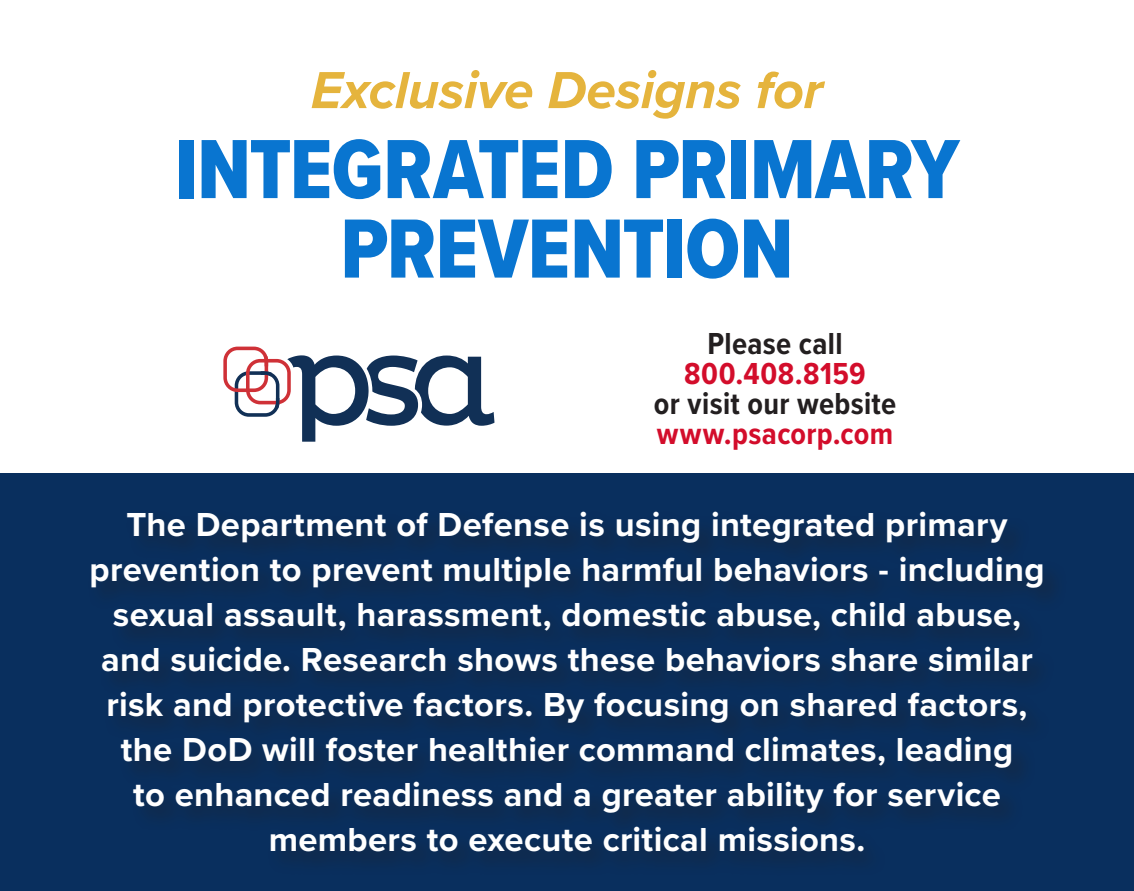
<style>
.page{position:relative;width:1134px;height:891px;background:#fff}
.page>*{position:absolute;margin:0;border:0;box-sizing:border-box;transform-origin:0 0}
.I_-_Headline{font:87px "Proxima Nova Cond Extrabld";letter-spacing:-.01em;color:#0975d0}
.I_-_Headline-2{font:italic 700 54px "Proxima Nova";letter-spacing:-.01em;color:#e5b43d}
.Callouts{font:700 34.5px/45px "Proxima Nova";letter-spacing:.01em;color:#fff;text-align:center}
.I_-_Headline-3{font:700 31.5px/30px "Proxima Nova Cond";letter-spacing:.01em;color:#231f20}
.I_-_Headline-4{font:700 31.5px/30px "Proxima Nova Cond";letter-spacing:.015em;color:#d30d2b;text-align:center}
.s1{color:#231f20}
.s2{color:#d30d2b}
</style>
<div class="page">
<svg style="left:223px;top:347px;width:272px;height:95px"></svg>
<div style="left:0;top:473px;width:1134px;height:418px;background:#092f5e"></div>
<div style="left:87px;top:509px;width:981px;height:368px;background:#0a2e5a"></div>
<p class="I_-_Headline-2" style="left:311px;top:50px;width:514px">Exclusive Designs for</p>
<p class="I_-_Headline" style="left:174px;top:105px;width:787px">INTEGRATED PRIMARY</p>
<p class="I_-_Headline" style="left:340px;top:185px;width:455px">PREVENTION</p>
<p class="I_-_Headline-4" style="left:684px;top:328px;width:183px"><span class="s1">Please call<br></span>800.408.8159</p>
<p class="I_-_Headline-3" style="left:654px;top:388px;width:244px">or visit our website <span class="s2">www.psacorp.com</span></p>
<p class="Callouts" style="left:89px;top:502px;width:957px">The Department of Defense is using integrated primary prevention to prevent multiple harmful behaviors - including sexual assault, harassment, domestic abuse, child abuse, and suicide. Research shows these behaviors share similar risk and protective factors. By focusing on shared factors, the DoD will foster healthier command climates, leading<br>to enhanced readiness and a greater ability for service members to execute critical missions.</p>
</div>
